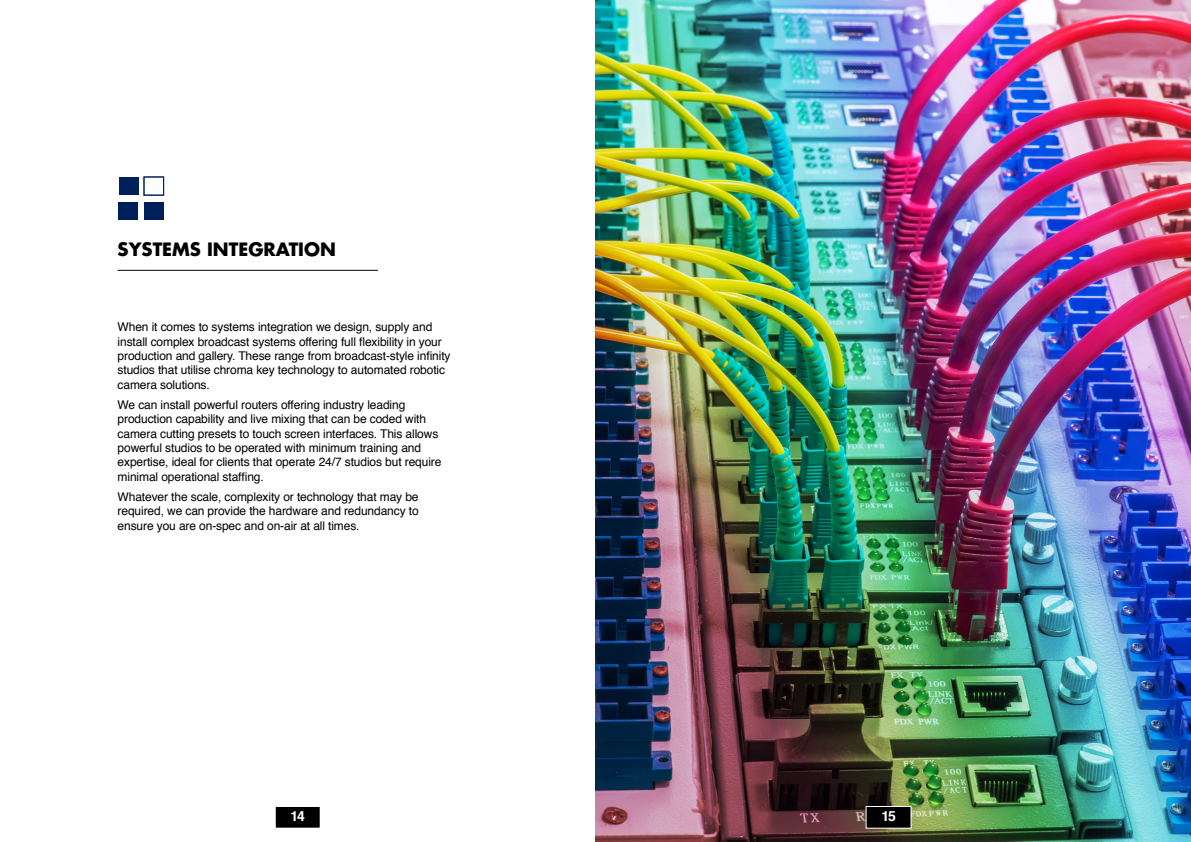
<style>
.page{position:relative;width:1191px;height:842px;background:#fff}
.page>*{position:absolute;margin:0;border:0;box-sizing:border-box;transform-origin:0 0}
.t1{font:700 18px "Futura LT";color:#000}
.t2{font:700 14px "Helvetica";color:#fff}
.t3{font:12px/14.4px "Helvetica";letter-spacing:-.01em;color:#000}
</style>
<div class="page">
<div style="left:275px;top:806px;width:45px;height:22px;background:#000"></div>
<div style="left:275px;top:806px;width:46px;height:23px;border:1px solid #fff"></div>
<hr style="left:118px;top:270px;width:260px;height:1px;background:#000">
<div style="left:119px;top:177px;width:20px;height:18px;background:#00205c"></div>
<div style="left:118px;top:202px;width:19px;height:18px;background:#00205c"></div>
<div style="left:144px;top:202px;width:20px;height:18px;background:#00205c"></div>
<img style="left:595px;top:0;width:596px;height:842px">
<div style="left:866px;top:806px;width:45px;height:22px;background:#000"></div>
<div style="left:865px;top:806px;width:46px;height:23px;border:1px solid #fff"></div>
<h1 class="t1" style="left:118px;top:237px;width:220px">SYSTEMS INTEGRATION</h1>
<p class="t3" style="left:118px;top:320px;width:334px">When it comes to systems integration we design, supply and install complex broadcast systems offering full flexibility in your production and gallery. These range from broadcast-style infinity studios that utilise chroma key technology to automated robotic camera solutions.</p>
<p class="t3" style="left:118px;top:398px;width:325px">We can install powerful routers offering industry leading production capability and live mixing that can be coded with camera cutting presets to touch screen interfaces. This allows powerful studios to be operated with minimum training and expertise, ideal for clients that operate 24/7 studios but require minimal operational staffing.</p>
<p class="t3" style="left:118px;top:490px;width:303px;text-align:justify">Whatever the scale, complexity or technology that may be required, we can provide the hardware and redundancy to ensure you are on-spec and on-air at all times.</p>
<p class="t2" style="left:290px;top:805px;width:16px">14</p>
<p class="t2" style="left:881px;top:805px;width:21px">1515</p>
</div>
